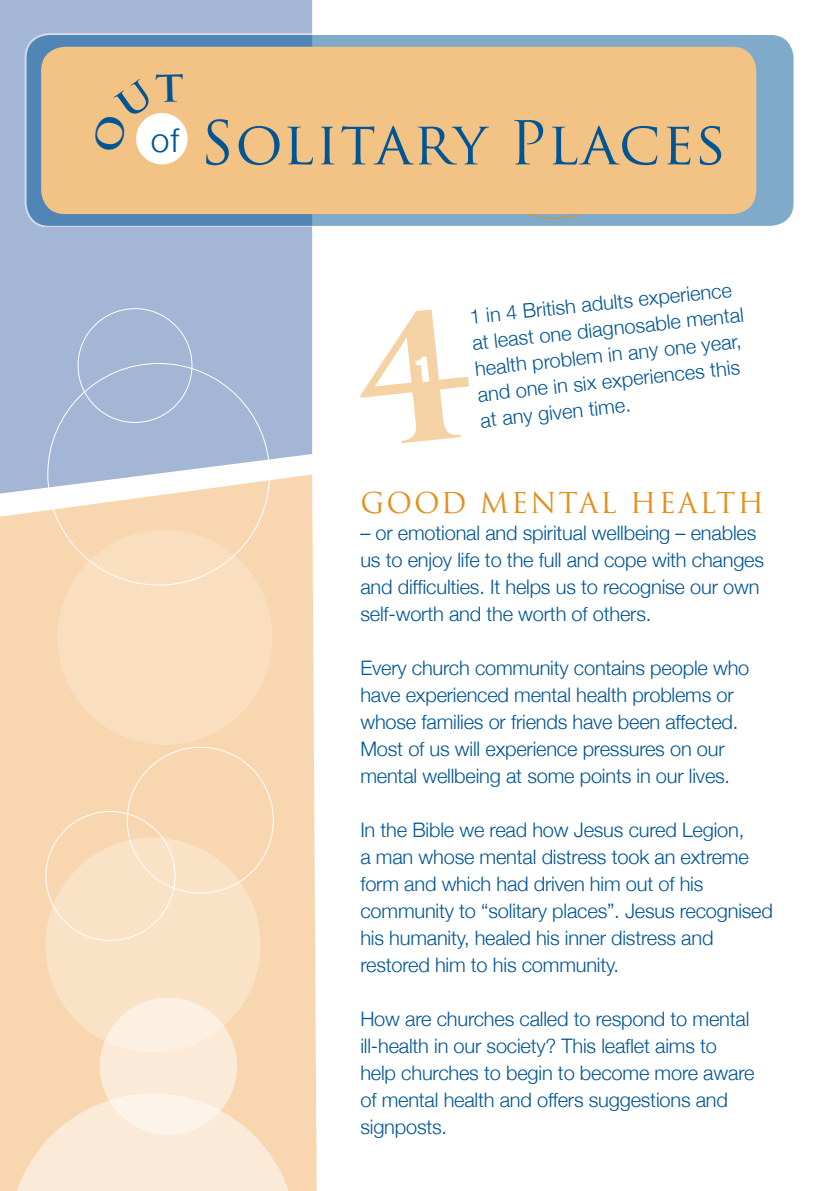
<style>
.page{position:relative;width:840px;height:1191px;background:#fff}
.page>*{position:absolute;margin:0;border:0;box-sizing:border-box;transform-origin:0 0}
.t1{font:58.8px "Trajan Pro";letter-spacing:.025em;color:#005594}
.t2{font:300 33.6px "Helvetica Neue";color:#005594}
.t3{font:28px "Trajan Pro";letter-spacing:.07em;color:#e58e19}
.t4{font:300 20px/27px "Helvetica Neue";letter-spacing:-.01em;color:#005594}
</style>
<div class="page">
<div style="left:0;top:0;width:312px;height:474px;background:#a3b6d6"></div>
<svg style="left:0;top:474px;width:317px;height:717px;background:#f7d9b5"></svg>
<svg style="left:24px;top:32px;width:770px;height:195px;background:#81a7c8"></svg>
<div style="left:100px;top:998px;width:136px;height:136px;background:#fbead7;border-radius:50%"></div>
<svg style="left:46px;top:838px;width:214px;height:214px;background:#fae4ca"></svg>
<div style="left:58px;top:530px;width:214px;height:214px;background:#f9dfbf;border-radius:50%"></div>
<svg style="left:9px;top:1093px;width:287px;height:98px;background:#fae5cd"></svg>
<div style="left:41px;top:47px;width:714px;height:167px;background:#f3c285"></div>
<div style="left:136px;top:113px;width:51px;height:51px;background:#fff;border-radius:50%"></div>
<svg style="left:92px;top:73px;width:91px;height:80px"></svg>
<h2 class="t2" style="left:151px;top:119px;width:30px">of</h2>
<h1 class="t1" style="left:200px;top:106px;width:527px">Solitary Places</h1>
<p class="t4" style="left:468px;top:304px;width:274px;line-height:26px;rotate:-6deg">1 in 4 British adults experience at least one diagnosable mental health problem in any one year, and one in six experiences this</p>
<p class="t4" style="left:479px;top:406px;width:152px;rotate:-6deg">at any given time.</p>
<h3 class="t3" style="left:360px;top:485px;width:405px">GOOD MENTAL HEALTH</h3>
<p class="t4" style="left:360px;top:519px;width:405px">– or emotional and spiritual wellbeing – enables us to enjoy life to the full and cope with changes and difficulties. It helps us to recognise our own self-worth and the worth of others.</p>
<p class="t4" style="left:360px;top:654px;width:390px">Every church community contains people who have experienced mental health problems or whose families or friends have been affected.<br>Most of us will experience pressures on our mental wellbeing at some points in our lives.</p>
<p class="t4" style="left:360px;top:816px;width:414px">In the Bible we read how Jesus cured Legion,<br>a man whose mental distress took an extreme form and which had driven him out of his community to “solitary places”. Jesus recognised his humanity, healed his inner distress and restored him to his community.</p>
<p class="t4" style="left:360px;top:1005px;width:395px">How are churches called to respond to mental ill-health in our society? This leaflet aims to help churches to begin to become more aware of mental health and offers suggestions and signposts.</p>
</div>
